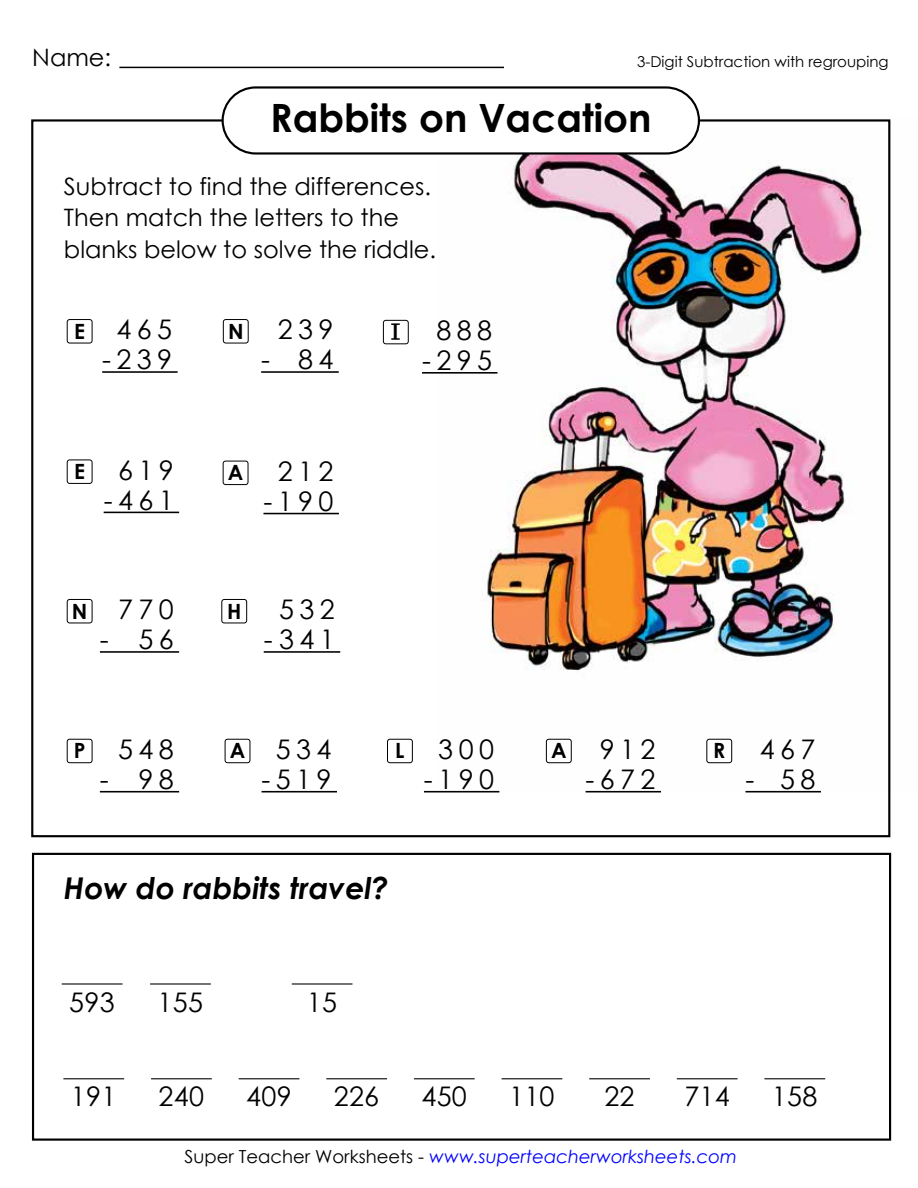
<style>
.page{position:relative;width:918px;height:1188px;background:#fff}
.page>*{position:absolute;margin:0;border:0;box-sizing:border-box;transform-origin:0 0}
.t1{font:700 39px "Century Gothic 2";color:#000}
.t2{font:italic 700 30px "Century Gothic 2";color:#000}
.t3{font:27px/30px "Century Gothic 2";letter-spacing:.2em;color:#000;text-align:center}
.t4{font:24px/31.8px "Century Gothic 2";color:#000}
.t5{font:700 21px "Century Gothic 2";color:#000}
.t6{font:italic 18px "Century Gothic 2";color:#00f}
.t7{font:15px "Century Gothic 2";color:#000}
.s1{font-style:normal;color:#000}
</style>
<div class="page">
<img style="left:438px;top:119px;width:453px;height:673px">
<div style="left:223px;top:87px;width:476px;height:66px;background:#fff;border-radius:33px"></div>
<div style="left:222px;top:86px;width:478px;height:69px;border:2px solid #000;border-radius:33px"></div>
<hr style="left:119px;top:67px;width:385px;height:1px;background:#000">
<hr style="left:62px;top:983px;width:61px;height:2px;background:#000">
<hr style="left:150px;top:983px;width:61px;height:2px;background:#000">
<hr style="left:292px;top:983px;width:61px;height:2px;background:#000">
<hr style="left:63px;top:1078px;width:61px;height:1px;background:#000">
<hr style="left:151px;top:1078px;width:61px;height:1px;background:#000">
<hr style="left:239px;top:1078px;width:60px;height:1px;background:#000">
<hr style="left:326px;top:1078px;width:61px;height:1px;background:#000">
<hr style="left:414px;top:1078px;width:61px;height:1px;background:#000">
<hr style="left:502px;top:1078px;width:60px;height:1px;background:#000">
<hr style="left:589px;top:1078px;width:61px;height:1px;background:#000">
<hr style="left:677px;top:1078px;width:61px;height:1px;background:#000">
<hr style="left:764px;top:1078px;width:61px;height:1px;background:#000">
<div style="left:32px;top:853px;width:859px;height:288px;border:2px solid #000"></div>
<hr style="left:104px;top:512px;width:75px;height:1px;background:#000">
<div style="left:67px;top:460px;width:25px;height:24px;border:1px solid #000;border-radius:2px"></div>
<hr style="left:263px;top:513px;width:76px;height:1px;background:#000">
<div style="left:223px;top:461px;width:25px;height:24px;border:1px solid #000;border-radius:2px"></div>
<hr style="left:102px;top:371px;width:76px;height:2px;background:#000">
<div style="left:67px;top:319px;width:25px;height:24px;border:1px solid #000;border-radius:2px"></div>
<hr style="left:261px;top:371px;width:78px;height:2px;background:#000">
<div style="left:223px;top:319px;width:26px;height:24px;border:1px solid #000;border-radius:2px"></div>
<hr style="left:422px;top:372px;width:76px;height:2px;background:#000">
<div style="left:383px;top:320px;width:26px;height:24px;border:1px solid #000;border-radius:2px"></div>
<hr style="left:586px;top:791px;width:75px;height:1px;background:#000">
<div style="left:546px;top:739px;width:26px;height:24px;border:1px solid #000;border-radius:2px"></div>
<hr style="left:745px;top:791px;width:76px;height:1px;background:#000">
<div style="left:706px;top:739px;width:26px;height:24px;border:1px solid #000;border-radius:2px"></div>
<hr style="left:424px;top:791px;width:75px;height:1px;background:#000">
<div style="left:387px;top:739px;width:26px;height:24px;border:1px solid #000;border-radius:2px"></div>
<hr style="left:262px;top:791px;width:75px;height:1px;background:#000">
<div style="left:225px;top:739px;width:25px;height:24px;border:1px solid #000;border-radius:2px"></div>
<hr style="left:100px;top:791px;width:79px;height:1px;background:#000">
<div style="left:67px;top:739px;width:25px;height:24px;border:1px solid #000;border-radius:2px"></div>
<hr style="left:100px;top:651px;width:79px;height:2px;background:#000">
<div style="left:67px;top:599px;width:25px;height:24px;border:1px solid #000;border-radius:2px"></div>
<hr style="left:264px;top:651px;width:76px;height:2px;background:#000">
<div style="left:221px;top:599px;width:26px;height:24px;border:1px solid #000;border-radius:2px"></div>
<svg style="left:391px;top:338px;width:9px;height:2px"></svg>
<svg style="left:391px;top:323px;width:9px;height:2px"></svg>
<p class="t4" style="left:32px;top:41px;width:80px">Name:</p>
<p class="t7" style="left:637px;top:51px;width:253px">3-Digit Subtraction with regrouping</p>
<h1 class="t1" style="left:270px;top:88px;width:383px">Rabbits on Vacation</h1>
<p class="t4" style="left:64px;top:170px;width:374px">Subtract to find the differences.<br>Then match the letters to the blanks below to solve the riddle.</p>
<p class="t5" style="left:74px;top:315px;width:12px">E</p>
<p class="t3" style="left:278px;top:314px;width:57px">239</p>
<p class="t3" style="left:261px;top:344px;width:74px">- 84</p>
<p class="t3" style="left:102px;top:314px;width:72px">465 -239</p>
<p class="t5" style="left:228px;top:315px;width:17px">N</p>
<p class="t3" style="left:422px;top:315px;width:72px">888 -295</p>
<p class="t5" style="left:392px;top:316px;width:7px">I</p>
<p class="t3" style="left:104px;top:455px;width:72px">619 -461</p>
<p class="t5" style="left:74px;top:455px;width:12px">E</p>
<p class="t3" style="left:263px;top:456px;width:72px">212 -190</p>
<p class="t5" style="left:228px;top:457px;width:17px">A</p>
<p class="t3" style="left:118px;top:594px;width:57px">770</p>
<p class="t3" style="left:100px;top:624px;width:75px">- 56</p>
<p class="t5" style="left:72px;top:595px;width:17px">N</p>
<p class="t3" style="left:264px;top:594px;width:73px">532 -341</p>
<p class="t5" style="left:227px;top:595px;width:16px">H</p>
<p class="t5" style="left:74px;top:735px;width:13px">P</p>
<p class="t3" style="left:118px;top:734px;width:57px">548</p>
<p class="t5" style="left:230px;top:735px;width:17px">A</p>
<p class="t3" style="left:100px;top:764px;width:75px">- 98</p>
<p class="t3" style="left:276px;top:734px;width:57px">534</p>
<p class="t5" style="left:395px;top:735px;width:11px">L</p>
<p class="t3" style="left:262px;top:764px;width:72px">-519</p>
<p class="t3" style="left:438px;top:734px;width:57px">300</p>
<p class="t5" style="left:713px;top:735px;width:14px">R</p>
<p class="t3" style="left:424px;top:764px;width:72px">-190</p>
<p class="t5" style="left:551px;top:735px;width:17px">A</p>
<p class="t3" style="left:760px;top:734px;width:57px">467</p>
<p class="t3" style="left:745px;top:764px;width:72px">- 58</p>
<p class="t3" style="left:586px;top:734px;width:72px">912 -672</p>
<p class="t2" style="left:64px;top:865px;width:326px">How do rabbits travel?</p>
<p class="t3" style="left:69px;top:986px;width:47px">593</p>
<p class="t3" style="left:158px;top:986px;width:47px">155</p>
<p class="t3" style="left:307px;top:986px;width:32px">15</p>
<p class="t3" style="left:71px;top:1081px;width:47px">191</p>
<p class="t3" style="left:159px;top:1081px;width:47px">240</p>
<p class="t3" style="left:246px;top:1081px;width:47px">409</p>
<p class="t3" style="left:334px;top:1081px;width:47px">226</p>
<p class="t3" style="left:421px;top:1081px;width:47px">450</p>
<p class="t3" style="left:509px;top:1081px;width:47px">110</p>
<p class="t3" style="left:604px;top:1081px;width:32px">22</p>
<p class="t3" style="left:684px;top:1081px;width:47px">714</p>
<p class="t3" style="left:772px;top:1081px;width:47px">158</p>
<p class="t6" style="left:185px;top:1144px;width:554px"><span class="s1">Super Teacher Worksheets -</span> www.superteacherworksheets.com</p>
</div>
